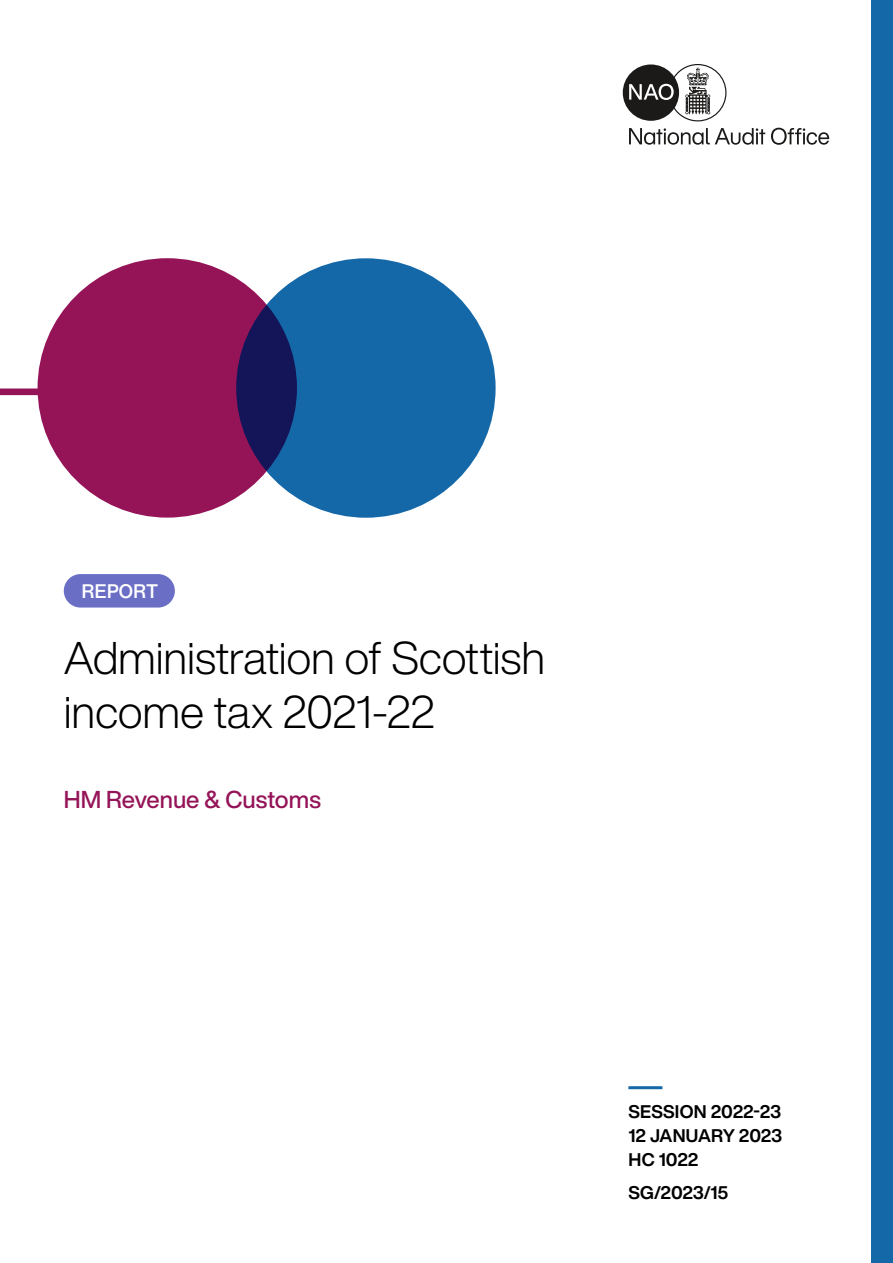
<style>
.page{position:relative;width:893px;height:1263px;background:#fff}
.page>*{position:absolute;margin:0;border:0;box-sizing:border-box;transform-origin:0 0}
.NEW_2021_cover_title{font:300 45px/54px "Helvetica Now Display";letter-spacing:-.005em;color:#000}
.NEW_2021_Dept_name{font:500 24px "Helvetica Now Display";color:#951458}
.t1{font:500 19.35px "Helvetica Now Text";letter-spacing:-.02em;color:#fff}
.t2{font:700 18px/24px "Helvetica Now Display";letter-spacing:-.005em;color:#000;text-align:justify}
</style>
<div class="page">
<svg style="left:629px;top:128px;width:136px;height:17px"></svg>
<svg style="left:771px;top:128px;width:58px;height:17px"></svg>
<svg style="left:623px;top:64px;width:104px;height:58px"></svg>
<div style="left:236px;top:258px;width:260px;height:260px;background:#1468a8;border-radius:50%"></div>
<div style="left:38px;top:258px;width:259px;height:260px;background:#951458;border-radius:50%"></div>
<div style="left:0;top:388px;width:98px;height:7px;background:#951458"></div>
<hr style="left:628px;top:1086px;width:34px;height:3px;background:#1468a8">
<div style="left:872px;top:0;width:21px;height:1263px;background:#1468a8"></div>
<svg style="left:64px;top:574px;width:111px;height:33px"></svg>
<div style="left:64px;top:574px;width:111px;height:33px;background:#6a6ec5;border-radius:17px"></div>
<p class="t1" style="left:82px;top:576px;width:78px">REPORT</p>
<h1 class="NEW_2021_cover_title" style="left:64px;top:631px;width:483px">Administration of Scottish income tax 2021-22</h1>
<p class="NEW_2021_Dept_name" style="left:64px;top:783px;width:259px">HM Revenue &amp; Customs</p>
<p class="t2" style="left:628px;top:1100px;width:155px">SESSION 2022-23<br>12 JANUARY 2023<br>HC 1022</p>
<p class="t2" style="left:628px;top:1180px;width:101px">SG/2023/15</p>
</div>
